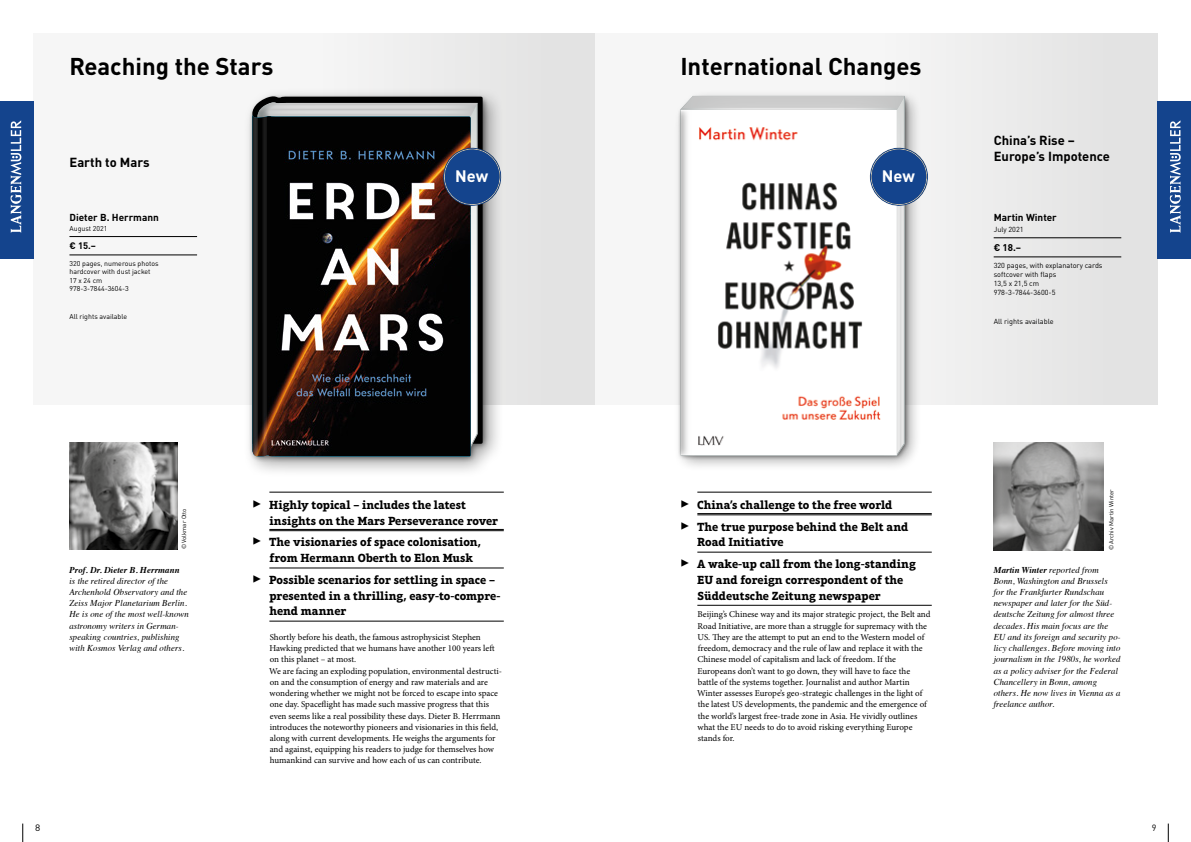
<style>
.page{position:relative;width:1191px;height:842px;background:#fff}
.page>*{position:absolute;margin:0;border:0;box-sizing:border-box;transform-origin:0 0}
.t1{font:700 24px "DINOT";color:#000}
.t2{font:700 16.4px "DINOT";color:#fff}
.p_Biblio_body_ohneGL{font:700 13px/16px "DINOT";color:#000}
.p_USPs_erster{font:700 12px/15.8px "Aptifer Slab LT Pro";color:#000}
.p_USPs_folgende{font:700 12px/15.8px "Aptifer Slab LT Pro";color:#000}
.p_Biblio_body_ohneGL-2{font:700 10px "DINOT";color:#000}
.p_Biblio_body_ohneGL-3{font:700 9.7px "DINOT";color:#000}
.p_Biblio_body_ohneGL-4{font:700 9.3px "DINOT";color:#000}
.t3{font:9.2px "DINOT";color:#000;scale:1.09 1}
.p_Body_Einzug_6mm_lf{font:9px/11.2px "Minion Pro";letter-spacing:-.005em;color:#000}
.p_Autorentext{font:italic 9px/11.2px "Times";color:#000}
.t4{font:9px "DINOT";color:#000}
.p_Biblio_body_ohneGL-5{font:7.3px/8.8px "DINOT";color:#000}
.p_Biblio_body_ohneGL-6{font:7px/8.4px "DINOT";color:#000}
.Fließtext_LMV{font:6px "DINOT";color:#000}
.s1{font-weight:700}
</style>
<div class="page">
<svg style="left:22px;top:823px;width:1px;height:19px"></svg>
<svg style="left:1167px;top:823px;width:1px;height:19px"></svg>
<div style="left:34px;top:34px;width:561px;height:370px;background:linear-gradient(to right,#fbfbfb,#e6e6e6)"></div>
<div style="left:595px;top:34px;width:562px;height:370px;background:#eee"></div>
<div style="left:0;top:101px;width:34px;height:157px;background:#14448d"></div>
<svg style="left:11px;top:120px;width:10px;height:113px"></svg>
<div style="left:1157px;top:101px;width:34px;height:157px;background:#14448d"></div>
<svg style="left:1169px;top:120px;width:11px;height:113px"></svg>
<hr style="left:69px;top:236px;width:128px;height:1px;background:#000">
<hr style="left:69px;top:255px;width:128px;height:1px;background:#000">
<img style="left:69px;top:442px;width:108px;height:108px">
<hr style="left:993px;top:238px;width:128px;height:1px;background:#000">
<hr style="left:993px;top:257px;width:128px;height:1px;background:#000">
<hr style="left:697px;top:492px;width:234px;height:1px;background:#000">
<hr style="left:697px;top:515px;width:234px;height:1px;background:#000">
<hr style="left:697px;top:513px;width:234px;height:1px;background:#000">
<hr style="left:697px;top:552px;width:234px;height:1px;background:#000">
<hr style="left:697px;top:605px;width:234px;height:1px;background:#000">
<hr style="left:269px;top:492px;width:235px;height:1px;background:#000">
<hr style="left:269px;top:530px;width:235px;height:1px;background:#000">
<hr style="left:269px;top:529px;width:235px;height:1px;background:#000">
<hr style="left:269px;top:568px;width:235px;height:1px;background:#000">
<hr style="left:269px;top:621px;width:235px;height:1px;background:#000">
<div style="left:673px;top:89px;width:248px;height:382px;background:#000;opacity:.4"></div>
<hr style="left:904px;top:96px;width:1px;height:359px;background:#dadada">
<div style="left:897px;top:110px;width:7px;height:345px;background:#e2e2e2"></div>
<svg style="left:680px;top:108px;width:224px;height:1px"></svg>
<hr style="left:680px;top:98px;width:224px;height:1px;background:#c6c6c6">
<hr style="left:680px;top:99px;width:224px;height:1px;background:#c6c6c6">
<hr style="left:680px;top:100px;width:224px;height:1px;background:#c6c6c6">
<hr style="left:680px;top:101px;width:224px;height:1px;background:#c6c6c6">
<hr style="left:680px;top:102px;width:224px;height:1px;background:#c6c6c6">
<hr style="left:680px;top:103px;width:224px;height:1px;background:#c6c6c6">
<hr style="left:680px;top:104px;width:224px;height:1px;background:#c6c6c6">
<hr style="left:680px;top:105px;width:224px;height:1px;background:#c6c6c6">
<hr style="left:680px;top:106px;width:224px;height:1px;background:#c6c6c6">
<hr style="left:680px;top:107px;width:224px;height:1px;background:#c6c6c6">
<hr style="left:680px;top:109px;width:224px;height:1px;background:#c6c6c6">
<hr style="left:680px;top:97px;width:224px;height:1px;background:#c6c6c6">
<hr style="left:680px;top:96px;width:224px;height:1px;background:#c6c6c6">
<img style="left:692px;top:110px;width:205px;height:345px">
<svg style="left:680px;top:110px;width:12px;height:345px"></svg>
<hr style="left:690px;top:112px;width:4px;height:343px;background:#fff">
<img style="left:994px;top:442px;width:109px;height:108px">
<div style="left:242px;top:87px;width:262px;height:391px;background:#000;opacity:.4"></div>
<svg style="left:252px;top:96px;width:230px;height:348px;background:#242424"></svg>
<svg style="left:470px;top:130px;width:7px;height:321px"></svg>
<svg style="left:255px;top:100px;width:222px;height:30px;background:#a5a6a6"></svg>
<img style="left:267px;top:116px;width:203px;height:340px">
<svg style="left:252px;top:115px;width:11px;height:342px;background:#0c0f0f"></svg>
<svg style="left:263px;top:115px;width:4px;height:342px"></svg>
<div style="left:253px;top:115px;width:5px;height:342px;background:#292929"></div>
<svg style="left:440px;top:145px;width:63px;height:64px;background:#3f557e"></svg>
<svg style="left:867px;top:145px;width:61px;height:64px;background:#6280ae"></svg>
<p class="t1" style="left:69px;top:51px;width:205px">Reaching the Stars</p>
<p class="p_Biblio_body_ohneGL" style="left:69px;top:154px;width:82px">Earth to Mars</p>
<p class="p_Biblio_body_ohneGL-2" style="left:69px;top:211px;width:91px">Dieter B. Herrmann</p>
<p class="p_Biblio_body_ohneGL-6" style="left:69px;top:224px;width:40px">August 2021</p>
<p class="p_Biblio_body_ohneGL-4" style="left:69px;top:240px;width:28px">€ 15.–</p>
<p class="p_Biblio_body_ohneGL-6" style="left:69px;top:259px;width:91px">320 pages, numerous photos hardcover with dust jacket<br>17 x 24 cm<br>978-3-7844-3604-3</p>
<p class="p_Biblio_body_ohneGL-6" style="left:69px;top:312px;width:59px">All rights available</p>
<p class="t1" style="left:680px;top:51px;width:243px">International Changes</p>
<p class="t2" style="left:455px;top:165px;width:35px">New</p>
<p class="t2" style="left:882px;top:165px;width:35px">New</p>
<p class="p_Biblio_body_ohneGL" style="left:993px;top:132px;width:118px">China’s Rise –<br>Europe’s Impotence</p>
<p class="p_Biblio_body_ohneGL-2" style="left:993px;top:211px;width:65px">Martin Winter</p>
<p class="p_Biblio_body_ohneGL-5" style="left:993px;top:225px;width:31px">July 2021</p>
<p class="p_Biblio_body_ohneGL-3" style="left:993px;top:241px;width:29px">€ 18.–</p>
<p class="p_Biblio_body_ohneGL-5" style="left:993px;top:261px;width:110px">320 pages, with explanatory cards softcover with flaps<br>13,5 x 21,5 cm<br>978-3-7844-3600-5</p>
<p class="p_Biblio_body_ohneGL-5" style="left:993px;top:317px;width:61px">All rights available</p>
<p class="Fließtext_LMV" style="left:180px;top:549px;width:42px;rotate:-90deg">©Volkmar Otto</p>
<p class="p_Autorentext" style="left:69px;top:563px;width:122px"><span class="s1">Prof. Dr. Dieter B. Herrmann<br></span>is the retired director of the<br>Archenhold Observatory and the<br>Zeiss Major Planetarium Berlin.<br>He is one of the most well-known astronomy writers in German&shy;speaking countries, publishing with Kosmos Verlag and others.</p>
<p class="p_USPs_erster" style="left:269px;top:497px;width:230px;text-indent:-17px">✓ Highly topical – includes the latest insights on the Mars Perseverance rover</p>
<p class="p_USPs_erster" style="left:269px;top:534px;width:213px;text-indent:-17px">✓ The visionaries of space colonisation, from Hermann Oberth to Elon Musk</p>
<p class="p_USPs_folgende" style="left:269px;top:572px;width:232px;text-indent:-17px">✓ Possible scenarios for settling in space – presented in a thrilling, easy-to-compre&shy;hend manner</p>
<p class="p_Body_Einzug_6mm_lf" style="left:269px;top:631px;width:234px">Shortly before his death, the famous astrophysicist Stephen Hawking predicted that we humans have another 100 years left on this planet – at most.<br>We are facing an exploding population, environmental destructi&shy;on and the consumption of energy and raw materials and are wondering whether we might not be forced to escape into space one day. Spaceflight has made such massive progress that this even seems like a real possibility these days. Dieter B. Herrmann introduces the noteworthy pioneers and visionaries in this field, along with current developments. He weighs the arguments for and against, equipping his readers to judge for themselves how humankind can survive and how each of us can contribute.</p>
<p class="p_USPs_erster" style="left:680px;top:497px;width:214px">✓ China’s challenge to the free world</p>
<p class="p_USPs_erster" style="left:697px;top:518px;width:213px;text-indent:-17px">✓ The true purpose behind the Belt and<br>Road Initiative</p>
<p class="p_USPs_folgende" style="left:697px;top:556px;width:220px;text-indent:-17px">✓ A wake-up call from the long-standing<br>EU and foreign correspondent of the<br>Süddeutsche Zeitung newspaper</p>
<p class="p_Body_Einzug_6mm_lf" style="left:697px;top:609px;width:235px">Beijing’s Chinese way and its major strategic project, the Belt and Road Initiative, are more than a struggle for supremacy with the US. They are the attempt to put an end to the Western model of freedom, democracy and the rule of law and replace it with the Chinese model of capitalism and lack of freedom. If the Europeans don’t want to go down, they will have to face the battle of the systems together. Journalist and author Martin Winter assesses Europe’s geo-strategic challenges in the light of the latest US developments, the pandemic and the emergence of the world’s largest free-trade zone in Asia. He vividly outlines what the EU needs to do to avoid risking everything Europe stands for.</p>
<p class="Fließtext_LMV" style="left:1107px;top:550px;width:62px;rotate:-90deg">©Archiv Martin Winter</p>
<p class="p_Autorentext" style="left:993px;top:563px;width:129px"><span class="s1">Martin Winter</span> reported from<br>Bonn, Washington and Brussels for the Frankfurter Rundschau newspaper and later for the Süd&shy;deutsche Zeitung for almost three decades. His main focus are the<br>EU and its foreign and security po&shy;licy challenges. Before moving into journalism in the 1980s, he worked as a policy adviser for the Federal<br>Chancellery in Bonn, among others. He now lives in Vienna as a freelance author.</p>
<p class="t3" style="left:35px;top:822px;width:6px">8</p>
<p class="t4" style="left:1151px;top:822px;width:6px">9</p>
</div>
